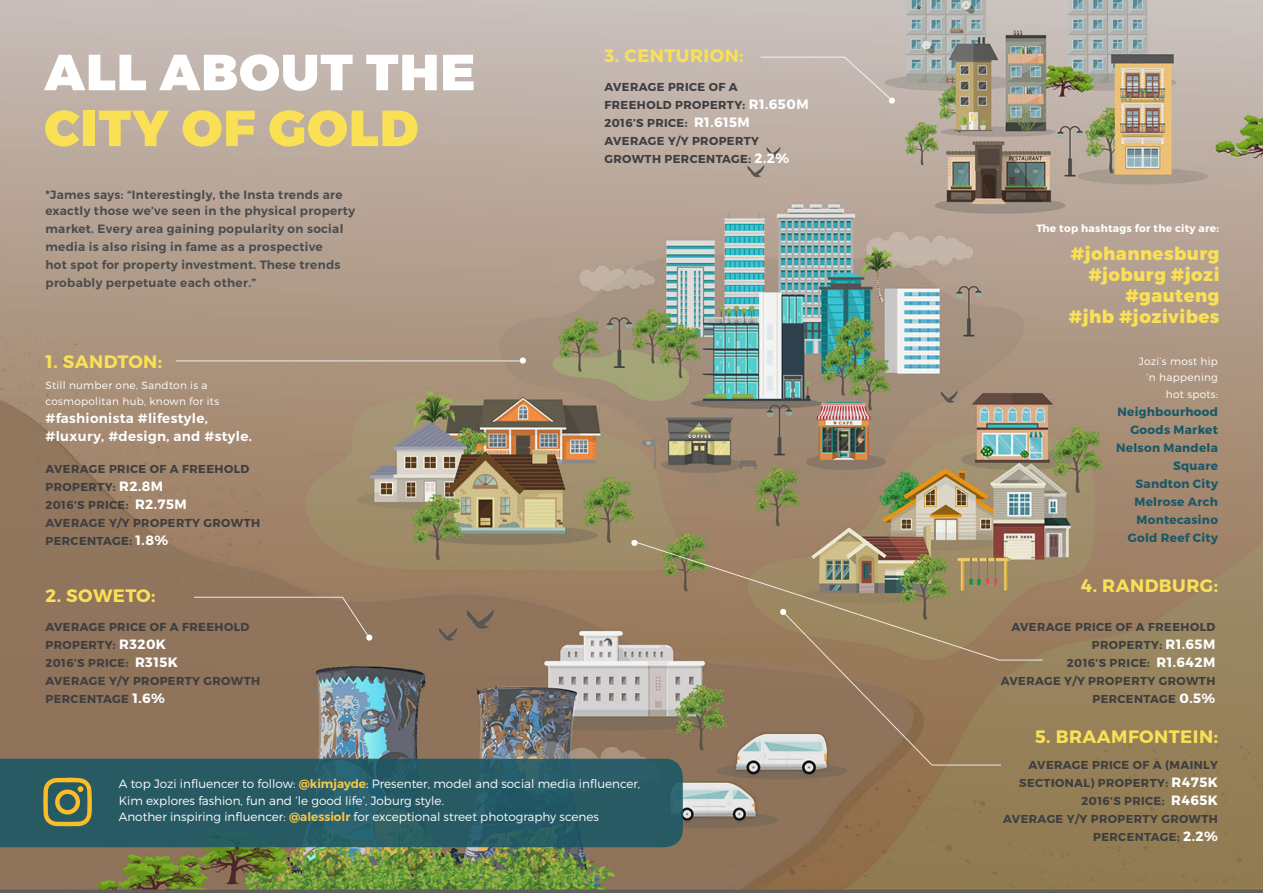
<style>
.page{position:relative;width:1263px;height:893px;background:#fff}
.page>*{position:absolute;margin:0;border:0;box-sizing:border-box;transform-origin:0 0}
.t1{font:900 50.55px/55.8px "Montserrat";letter-spacing:.025em;color:#fff}
.t2{font:700 18px "Montserrat";letter-spacing:.025em;color:#f9e055}
.t3{font:800 18px/21px "Montserrat";letter-spacing:.025em;color:#f9e055;text-align:right}
.t4{font:600 13.5px "Montserrat";letter-spacing:.025em;color:#fff}
.t5{font:600 12px/18px "Montserrat";letter-spacing:.025em;color:#4b4c4d}
.t6{font:300 12px "Montserrat";color:#fff}
.t7{font:700 12px/18px "Montserrat";letter-spacing:.025em;color:#1a5766;text-align:right}
.t8{font:700 11.55px/18px "Montserrat";letter-spacing:.035em;color:#3e3e3f}
.t9{font:300 10.5px "Montserrat";letter-spacing:.025em;color:#fff}
.t10{font:700 10.5px "Montserrat";letter-spacing:.025em;color:#fff}
.s1{color:#f9e055}
.s2{font-size:13.5px;color:#fff}
.s3{font-weight:600;color:#fbc749}
</style>
<div class="page">
<img style="left:0;top:0;width:1263px;height:893px">
<svg style="left:0;top:759px;width:683px;height:88px;background:#285b65"></svg>
<svg style="left:43px;top:778px;width:49px;height:48px;background:#80834b"></svg>
<svg style="left:519px;top:357px;width:7px;height:7px"></svg>
<img style="left:630px;top:540px;width:413px;height:121px">
<svg style="left:780px;top:608px;width:222px;height:158px;background:#997f61"></svg>
<div style="left:193px;top:596px;width:180px;height:45px;background:#90745c"></div>
<hr style="left:176px;top:361px;width:346px;height:1px;background:#fff">
<div style="left:760px;top:56px;width:135px;height:48px;background:#c3b7b1"></div>
<p class="t1" style="left:44px;top:46px;width:432px">ALL ABOUT THE<br><span class="s1">CITY OF GOLD</span></p>
<p class="t2" style="left:604px;top:44px;width:141px">3. CENTURION:</p>
<p class="t8" style="left:604px;top:78px;width:135px">AVERAGE PRICE OF A</p>
<p class="t8" style="left:604px;top:96px;width:206px">FREEHOLD PROPERTY: <span class="s2">R1.650M</span></p>
<p class="t8" style="left:604px;top:114px;width:147px">2016’S PRICE: <span class="s2">R1.615M</span></p>
<p class="t8" style="left:604px;top:132px;width:156px">AVERAGE Y/Y PROPERTY</p>
<p class="t8" style="left:604px;top:150px;width:186px">GROWTH PERCENTAGE: <span class="s2">2.2%</span></p>
<p class="t5" style="left:45px;top:186px;width:311px;line-height:16.5px">*James says: “Interestingly, the Insta trends are exactly those we’ve seen in the physical property</p>
<p class="t5" style="left:45px;top:220px;width:299px">market. Every area gaining popularity on social media is also rising in fame as a prospective hot spot for property investment. These trends probably perpetuate each other.”</p>
<p class="t10" style="left:1036px;top:222px;width:184px">The top hashtags for the city are:</p>
<p class="t3" style="left:1071px;top:244px;width:150px">#johannesburg #joburg #jozi #gauteng</p>
<p class="t3" style="left:1069px;top:307px;width:152px">#jhb #jozivibes</p>
<p class="t2" style="left:45px;top:350px;width:118px">1. SANDTON:</p>
<p class="t9" style="left:45px;top:379px;width:164px">Still number one, Sandton is a</p>
<p class="t9" style="left:45px;top:395px;width:175px">cosmopolitan hub, known for its</p>
<p class="t4" style="left:45px;top:410px;width:164px">#fashionista #lifestyle,</p>
<p class="t4" style="left:45px;top:428px;width:208px">#luxury, #design, and #style.</p>
<p class="t8" style="left:45px;top:460px;width:205px">AVERAGE PRICE OF A FREEHOLD<br>PROPERTY: <span class="s2">R2.8M</span></p>
<p class="t8" style="left:45px;top:496px;width:143px">2016’S PRICE: <span class="s2">R2.75M</span></p>
<p class="t8" style="left:45px;top:514px;width:216px">AVERAGE Y/Y PROPERTY GROWTH<br>PERCENTAGE: <span class="s2">1.8%</span></p>
<p class="t2" style="left:45px;top:584px;width:112px">2. SOWETO:</p>
<p class="t8" style="left:45px;top:618px;width:205px">AVERAGE PRICE OF A FREEHOLD<br>PROPERTY: <span class="s2">R320K</span></p>
<p class="t8" style="left:45px;top:654px;width:134px">2016’S PRICE: <span class="s2">R315K</span></p>
<p class="t8" style="left:45px;top:672px;width:216px">AVERAGE Y/Y PROPERTY GROWTH<br>PERCENTAGE <span class="s2">1.6%</span></p>
<p class="t6" style="left:119px;top:776px;width:523px">A top Jozi influencer to follow: <span class="s3">@kimjayde</span>: Presenter, model and social media influencer,</p>
<p class="t6" style="left:119px;top:793px;width:327px">Kim explores fashion, fun and ‘le good life’, Joburg style.</p>
<p class="t6" style="left:119px;top:809px;width:482px">Another inspiring influencer: <span class="s3">@alessiolr</span> for exceptional street photography scenes</p>
<p class="t9" style="left:1139px;top:355px;width:81px">Jozi’s most hip</p>
<p class="t9" style="left:1146px;top:371px;width:73px">‘n happening</p>
<p class="t9" style="left:1166px;top:388px;width:54px">hot spots:</p>
<p class="t7" style="left:1117px;top:403px;width:102px">Neighbourhood</p>
<p class="t7" style="left:1130px;top:421px;width:89px">Goods Market</p>
<p class="t7" style="left:1116px;top:439px;width:103px">Nelson Mandela<br>Square</p>
<p class="t7" style="left:1135px;top:475px;width:84px">Sandton City</p>
<p class="t7" style="left:1134px;top:493px;width:85px">Melrose Arch</p>
<p class="t7" style="left:1136px;top:511px;width:83px">Montecasino</p>
<p class="t7" style="left:1128px;top:529px;width:92px">Gold Reef City</p>
<p class="t2" style="left:1081px;top:575px;width:138px">4. RANDBURG:</p>
<p class="t8" style="left:1011px;top:618px;width:205px;text-align:right">AVERAGE PRICE OF A FREEHOLD<br>PROPERTY: <span class="s2">R1.65M</span></p>
<p class="t8" style="left:1067px;top:654px;width:150px">2016’S PRICE: <span class="s2">R1.642M</span></p>
<p class="t8" style="left:1001px;top:672px;width:216px;text-align:right">AVERAGE Y/Y PROPERTY GROWTH<br>PERCENTAGE <span class="s2">0.5%</span></p>
<p class="t2" style="left:1035px;top:726px;width:184px">5. BRAAMFONTEIN:</p>
<p class="t8" style="left:1028px;top:756px;width:191px">AVERAGE PRICE OF A (MAINLY</p>
<p class="t8" style="left:1019px;top:774px;width:200px">SECTIONAL) PROPERTY: <span class="s2">R475K</span></p>
<p class="t8" style="left:1081px;top:792px;width:138px">2016’S PRICE: <span class="s2">R465K</span></p>
<p class="t8" style="left:1003px;top:810px;width:216px;text-align:right">AVERAGE Y/Y PROPERTY GROWTH<br>PERCENTAGE: <span class="s2">2.2%</span></p>
</div>
